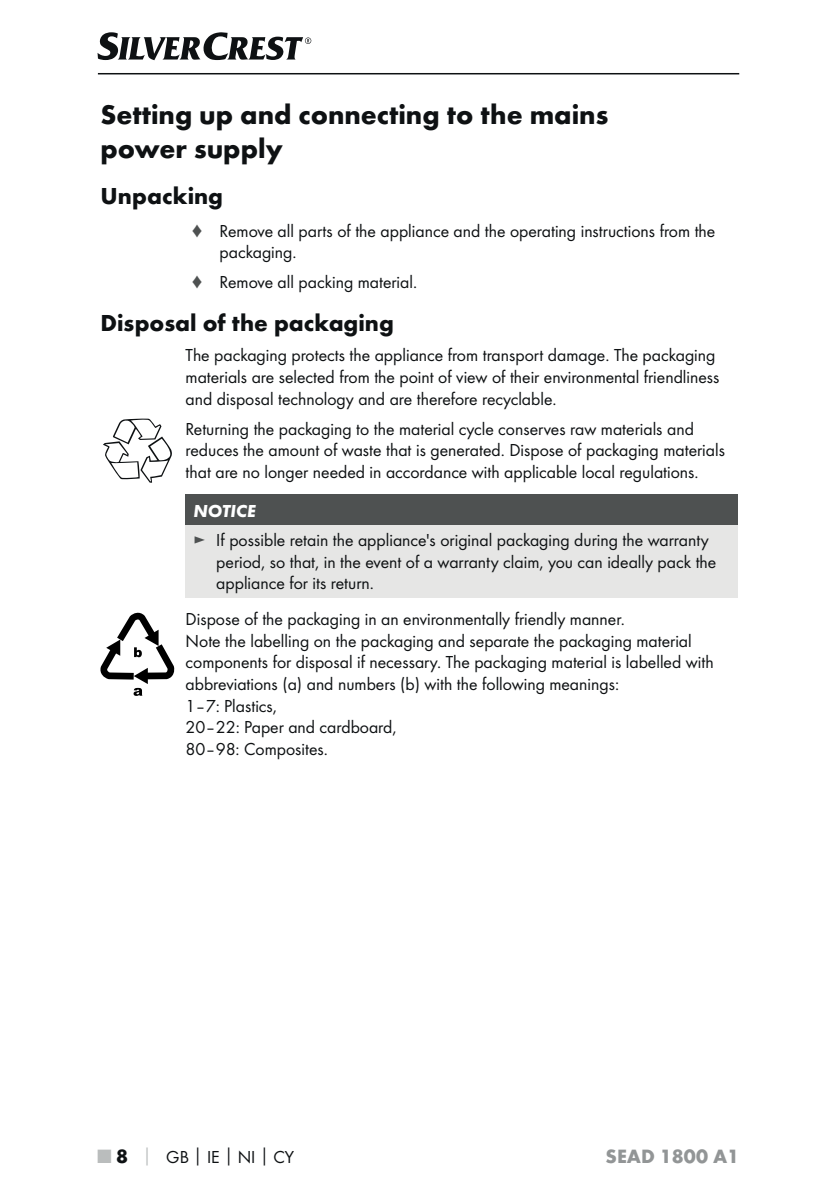
<style>
.page{position:relative;width:840px;height:1191px;background:#fff}
.page>*{position:absolute;margin:0;border:0;box-sizing:border-box;transform-origin:0 0}
.t1{font:700 28px/33.6px "Futura";color:#0e1113}
.t2{font:700 24px "Futura";color:#0e1113}
.t3{font:700 20px "Futura";color:#929596}
.t4{font:18px/21.6px "Futura Boo";color:#0e1113}
.t5{font:italic 700 18px "Futura";color:#fff}
.s1{color:#4e5151}
.s2{font-family:"Futura";font-weight:700;font-size:20px;color:#babdbd}
.s3{font-family:"Futura";font-weight:700;font-size:20px}
.s4{font-family:"Futura";font-weight:700;color:#babdbd}
.s5{font-family:"Futura";font-weight:700}
</style>
<div class="page">
<hr style="left:98px;top:73px;width:640px;height:1px;background:#0e1113">
<svg style="left:97px;top:32px;width:214px;height:28px"></svg>
<svg style="left:103px;top:418px;width:69px;height:65px"></svg>
<div style="left:185px;top:494px;width:552px;height:31px;background:#4e5151"></div>
<div style="left:185px;top:525px;width:552px;height:72px;background:#e6e6e5"></div>
<svg style="left:100px;top:613px;width:74px;height:83px"></svg>
<h1 class="t1" style="left:100px;top:100px;width:509px">Setting up and connecting to the mains power supply</h1>
<h2 class="t2" style="left:100px;top:186px;width:124px">Unpacking</h2>
<p class="t4" style="left:219px;top:221px;width:497px;text-indent:-28px"><span class="s1">♦</span> Remove all parts of the appliance and the operating instructions from the packaging.</p>
<p class="t4" style="left:191px;top:272px;width:227px"><span class="s1">♦</span> Remove all packing material.</p>
<h2 class="t2" style="left:100px;top:314px;width:295px">Disposal of the packaging</h2>
<p class="t4" style="left:185px;top:345px;width:535px">The packaging protects the appliance from transport damage. The packaging materials are selected from the point of view of their environmental friendliness and disposal technology and are therefore recyclable.</p>
<p class="t4" style="left:185px;top:419px;width:541px">Returning the packaging to the material cycle conserves raw materials and reduces the amount of waste that is generated. Dispose of packaging materials that are no longer needed in accordance with applicable local regulations.</p>
<p class="t5" style="left:193px;top:505px;width:64px">NOTICE</p>
<p class="t4" style="left:216px;top:530px;width:501px;text-indent:-23px"><span class="s1">►</span> If possible retain the appliance's original packaging during the warranty period, so that, in the event of a warranty claim, you can ideally pack the appliance for its return.</p>
<p class="t4" style="left:185px;top:609px;width:529px">Dispose of the packaging in an environmentally friendly manner.<br>Note the labelling on the packaging and separate the packaging material components for disposal if necessary. The packaging material is labelled with abbreviations (a) and numbers (b) with the following meanings:<br>1–7: Plastics,<br>20–22: Paper and cardboard,<br>80–98: Composites.</p>
<p class="t4" style="left:98px;top:1146px;width:198px"><span class="s2">■</span> <span class="s3">8</span> <span class="s4">│</span> GB<span class="s5">│</span>IE<span class="s5">│</span>NI<span class="s5">│</span>CY</p>
<p class="t3" style="left:605px;top:1148px;width:135px">SEAD 1800 A1</p>
</div>
